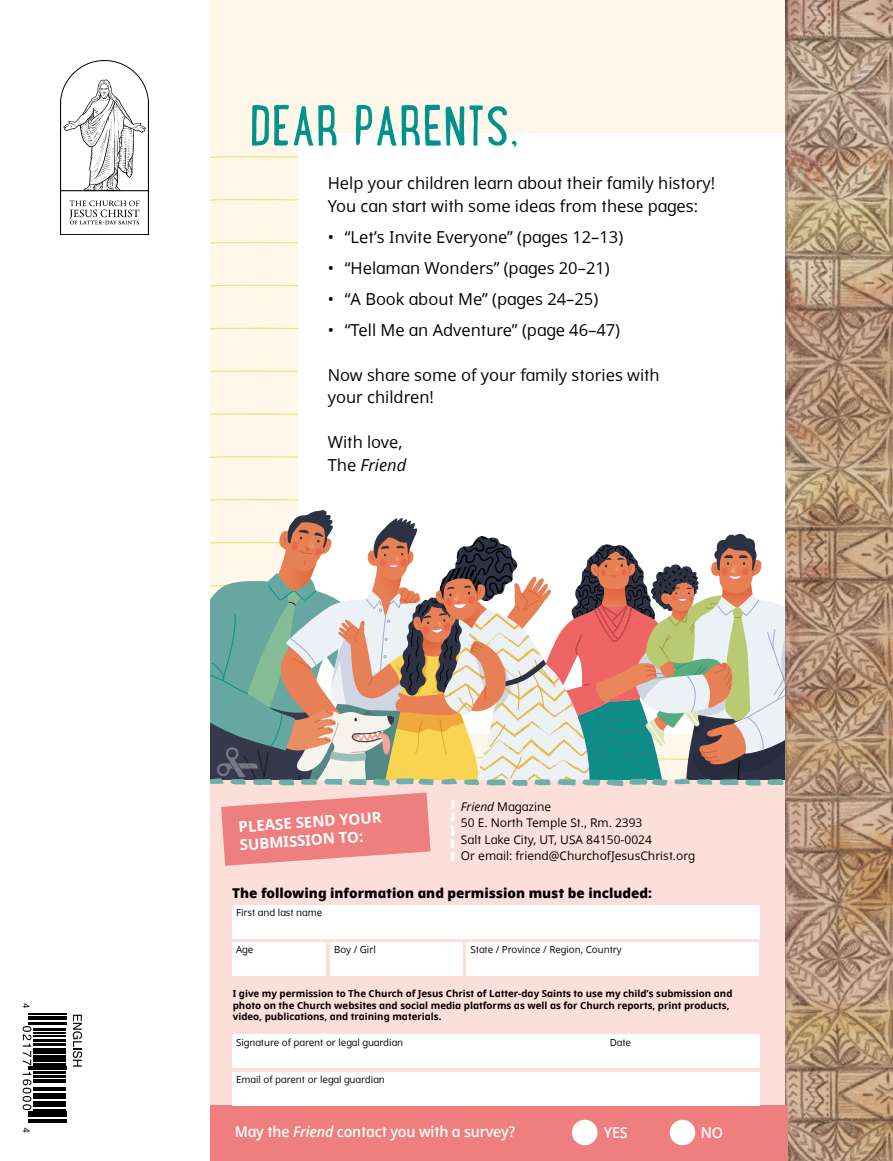
<style>
.page{position:relative;width:893px;height:1161px;background:#fff}
.page>*{position:absolute;margin:0;border:0;box-sizing:border-box;transform-origin:0 0}
.ARTCL_title_Dear_Par{font:60px "Lunch Box";color:#00928b}
.LISTbullet-1_para_De{font:16.5px "Dots Solidlds Lat";color:#000}
.ARTCL_para_first_Dea{font:16.5px/22.5px "Dots Solidlds Lat";color:#000}
.ARTCL_para_Dear_Pare{font:16.5px/22.5px "Dots Solidlds Lat";color:#000}
.ARTCL_para_Dear_Pare-2{font:italic 16.5px "Dots Solidlds Lat";color:#000}
.INFO_para_CUSTOM_whi{font:600 15px "Dots Solidlds Lat";letter-spacing:-.01em;color:#fff;scale:.95 1}
.INFO_para_first_CUST{font:15px/18px "Dots Solid lds Lat Bold";color:#fff}
.INFO_para_CUSTOM_bac{font:800 13.5px "Dots Solidlds Lat";color:#000}
.INFO__address_CUSTOM{font:12px "Dots Solidlds Lat";color:#000}
.INFO_para_CUSTOM_bac-2{font:9.75px/11.7px "Dots Solid lds Lat Bold";color:#000}
.INFO_para_CUSTOM_bac-3{font:9.75px "Dots Solidlds Lat";color:#000}
.s1{font-style:normal}
.s2{font-style:italic}
</style>
<div class="page">
<div style="left:187px;top:0;width:706px;height:782px;background:#fff8ea"></div>
<svg style="left:209px;top:456px;width:89px;height:4px"></svg>
<svg style="left:209px;top:413px;width:89px;height:5px"></svg>
<svg style="left:209px;top:370px;width:89px;height:5px"></svg>
<svg style="left:209px;top:327px;width:89px;height:5px"></svg>
<svg style="left:209px;top:285px;width:89px;height:4px"></svg>
<svg style="left:209px;top:242px;width:89px;height:4px"></svg>
<svg style="left:209px;top:199px;width:89px;height:4px"></svg>
<svg style="left:209px;top:156px;width:89px;height:4px"></svg>
<div style="left:298px;top:133px;width:489px;height:601px;background:#fff"></div>
<div style="left:202px;top:780px;width:585px;height:331px;background:#fcdfdb"></div>
<svg style="left:221px;top:792px;width:210px;height:74px"></svg>
<div style="left:232px;top:1034px;width:527px;height:34px;background:#fff"></div>
<img style="left:785px;top:0;width:108px;height:1161px">
<svg style="left:209px;top:499px;width:578px;height:287px"></svg>
<div style="left:205px;top:1106px;width:582px;height:55px;background:#ef7f7e"></div>
<div style="left:232px;top:1072px;width:527px;height:33px;background:#fff"></div>
<div style="left:466px;top:942px;width:293px;height:33px;background:#fff"></div>
<div style="left:232px;top:942px;width:94px;height:33px;background:#fff"></div>
<div style="left:330px;top:942px;width:132px;height:33px;background:#fff"></div>
<div style="left:232px;top:905px;width:527px;height:33px;background:#fff"></div>
<svg style="left:451px;top:800px;width:4px;height:61px"></svg>
<div style="left:0;top:0;width:209px;height:1161px;background:#fff"></div>
<hr style="left:28px;top:1013px;width:38px;height:2px;background:#000">
<hr style="left:28px;top:1016px;width:38px;height:1px;background:#000">
<hr style="left:28px;top:1018px;width:38px;height:1px;background:#000">
<hr style="left:28px;top:1023px;width:38px;height:2px;background:#000">
<hr style="left:34px;top:1028px;width:32px;height:3px;background:#000">
<hr style="left:34px;top:1032px;width:32px;height:1px;background:#000">
<hr style="left:34px;top:1035px;width:32px;height:1px;background:#000">
<hr style="left:34px;top:1039px;width:32px;height:2px;background:#000">
<hr style="left:34px;top:1043px;width:32px;height:3px;background:#000">
<hr style="left:34px;top:1048px;width:32px;height:1px;background:#000">
<hr style="left:34px;top:1050px;width:32px;height:4px;background:#000">
<hr style="left:34px;top:1055px;width:32px;height:2px;background:#000">
<hr style="left:34px;top:1058px;width:32px;height:4px;background:#000">
<hr style="left:34px;top:1063px;width:32px;height:2px;background:#000">
<hr style="left:28px;top:1066px;width:38px;height:1px;background:#000">
<hr style="left:28px;top:1069px;width:38px;height:1px;background:#000">
<hr style="left:34px;top:1071px;width:32px;height:2px;background:#000">
<hr style="left:34px;top:1076px;width:32px;height:2px;background:#000">
<hr style="left:34px;top:1079px;width:32px;height:1px;background:#000">
<hr style="left:34px;top:1081px;width:32px;height:1px;background:#000">
<hr style="left:34px;top:1087px;width:32px;height:3px;background:#000">
<hr style="left:34px;top:1093px;width:32px;height:1px;background:#000">
<hr style="left:34px;top:1095px;width:32px;height:4px;background:#000">
<hr style="left:34px;top:1101px;width:32px;height:1px;background:#000">
<hr style="left:34px;top:1103px;width:32px;height:4px;background:#000">
<hr style="left:34px;top:1109px;width:32px;height:1px;background:#000">
<hr style="left:28px;top:1111px;width:38px;height:1px;background:#000">
<hr style="left:28px;top:1113px;width:38px;height:4px;background:#000">
<hr style="left:28px;top:1119px;width:38px;height:1px;background:#000">
<hr style="left:28px;top:1121px;width:38px;height:2px;background:#000">
<svg style="left:23px;top:1003px;width:6px;height:5px"></svg>
<svg style="left:23px;top:1026px;width:8px;height:39px"></svg>
<svg style="left:23px;top:1072px;width:8px;height:38px"></svg>
<svg style="left:23px;top:1128px;width:6px;height:4px"></svg>
<svg style="left:73px;top:1015px;width:9px;height:51px"></svg>
<div style="left:572px;top:1120px;width:25px;height:25px;background:#fff;border-radius:50%"></div>
<div style="left:670px;top:1120px;width:25px;height:25px;background:#fff;border-radius:50%"></div>
<img style="left:61px;top:61px;width:87px;height:173px">
<p class="ARTCL_title_Dear_Par" style="left:249px;top:84px;width:271px">DEAR PARENTS,</p>
<p class="ARTCL_para_first_Dea" style="left:328px;top:172px;width:389px">Help your children learn about their family history!<br>You can start with some ideas from these pages:</p>
<p class="LISTbullet-1_para_De" style="left:328px;top:224px;width:297px">• “Let’s Invite Everyone” (pages 12–13)</p>
<p class="LISTbullet-1_para_De" style="left:328px;top:255px;width:283px">• “Helaman Wonders” (pages 20–21)</p>
<p class="LISTbullet-1_para_De" style="left:328px;top:286px;width:272px">• “A Book about Me” (pages 24–25)</p>
<p class="LISTbullet-1_para_De" style="left:328px;top:317px;width:294px">• “Tell Me an Adventure” (page 46–47)</p>
<p class="ARTCL_para_Dear_Pare" style="left:328px;top:363px;width:333px">Now share some of your family stories with your children!</p>
<p class="ARTCL_para_Dear_Pare" style="left:328px;top:431px;width:76px">With love,</p>
<p class="ARTCL_para_Dear_Pare-2" style="left:328px;top:452px;width:80px"><span class="s1">The</span> Friend</p>
<p class="INFO__address_CUSTOM" style="left:461px;top:798px;width:92px"><span class="s2">Friend</span> Magazine</p>
<p class="INFO__address_CUSTOM" style="left:461px;top:814px;width:183px">50 E. North Temple St., Rm. 2393</p>
<p class="INFO__address_CUSTOM" style="left:461px;top:831px;width:192px">Salt Lake City, UT, USA 84150-0024</p>
<p class="INFO__address_CUSTOM" style="left:461px;top:847px;width:236px">Or email: friend@ChurchofJesusChrist.org</p>
<p class="INFO_para_first_CUST" style="left:238px;top:818px;width:145px;rotate:-4deg">PLEASE SEND YOUR<br>SUBMISSION TO:</p>
<p class="INFO_para_CUSTOM_bac" style="left:232px;top:883px;width:421px">The following information and permission must be included:</p>
<p class="INFO_para_CUSTOM_bac-3" style="left:236px;top:905px;width:88px">First and last name</p>
<p class="INFO_para_CUSTOM_bac-3" style="left:236px;top:942px;width:19px">Age</p>
<p class="INFO_para_CUSTOM_bac-3" style="left:334px;top:942px;width:43px">Boy / Girl</p>
<p class="INFO_para_CUSTOM_bac-3" style="left:471px;top:942px;width:153px">State / Province / Region, Country</p>
<p class="INFO_para_CUSTOM_bac-2" style="left:233px;top:988px;width:501px">I give my permission to The Church of Jesus Christ of Latter-day Saints to use my child’s submission and photo on the Church websites and social media platforms as well as for Church reports, print products, video, publications, and training materials.</p>
<p class="INFO_para_CUSTOM_bac-3" style="left:236px;top:1035px;width:169px">Signature of parent or legal guardian</p>
<p class="INFO_para_CUSTOM_bac-3" style="left:236px;top:1073px;width:150px">Email of parent or legal guardian</p>
<p class="INFO_para_CUSTOM_bac-3" style="left:610px;top:1035px;width:23px">Date</p>
<p class="INFO_para_CUSTOM_whi" style="left:235px;top:1120px;width:297px">May the <span class="s2">Friend</span> contact you with a survey?</p>
<p class="INFO_para_CUSTOM_whi" style="left:604px;top:1122px;width:27px">YES</p>
<p class="INFO_para_CUSTOM_whi" style="left:701px;top:1122px;width:25px">NO</p>
</div>
